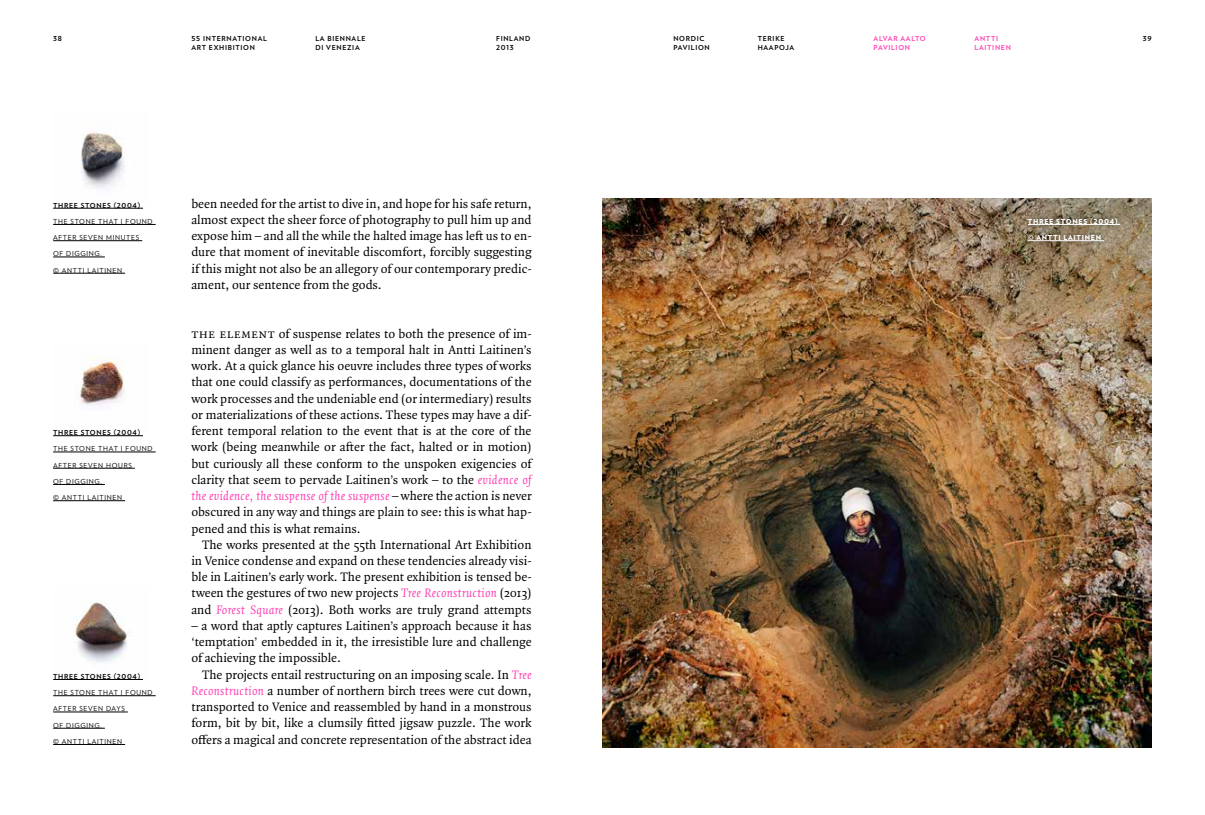
<style>
.page{position:relative;width:1205px;height:815px;background:#fff}
.page>*{position:absolute;margin:0;border:0;box-sizing:border-box;transform-origin:0 0}
.t1{font:13.12px/16.2px "Quadraat OT";color:#000;text-align:justify}
.t2{font:6.88px "Verlag";letter-spacing:.1em;color:#000}
.t3{font:700 6.88px/9.4px "Verlag";letter-spacing:.1em;color:#000}
.t4{font:900 6.88px "Verlag";letter-spacing:.1em;color:#fff}
.t5{font:700 6.88px/9.4px "Verlag";letter-spacing:.1em;color:#ff3fb4}
.s1{font-style:italic;color:#ff3fb4}
</style>
<div class="page">
<img style="left:602px;top:198px;width:550px;height:550px">
<div style="left:1021px;top:211px;width:105px;height:38px;background:#000;opacity:.75"></div>
<hr style="left:1028px;top:224px;width:92px;height:1px;background:#fff">
<hr style="left:1028px;top:240px;width:76px;height:1px;background:#fff">
<img style="left:74px;top:602px;width:53px;height:61px">
<hr style="left:53px;top:679px;width:90px;height:1px;background:#000">
<hr style="left:53px;top:695px;width:103px;height:1px;background:#000">
<hr style="left:53px;top:712px;width:75px;height:1px;background:#000">
<hr style="left:53px;top:728px;width:52px;height:1px;background:#000">
<hr style="left:53px;top:744px;width:72px;height:1px;background:#000">
<img style="left:81px;top:132px;width:44px;height:57px">
<hr style="left:53px;top:208px;width:90px;height:1px;background:#000">
<hr style="left:53px;top:224px;width:103px;height:1px;background:#000">
<hr style="left:53px;top:240px;width:89px;height:1px;background:#000">
<hr style="left:53px;top:257px;width:52px;height:1px;background:#000">
<hr style="left:53px;top:273px;width:72px;height:1px;background:#000">
<img style="left:53px;top:356px;width:90px;height:81px">
<hr style="left:53px;top:435px;width:90px;height:1px;background:#000">
<hr style="left:53px;top:452px;width:103px;height:1px;background:#000">
<hr style="left:53px;top:468px;width:82px;height:1px;background:#000">
<hr style="left:53px;top:484px;width:52px;height:1px;background:#000">
<hr style="left:53px;top:500px;width:72px;height:1px;background:#000">
<p class="t3" style="left:191px;top:33px;width:32px">55 INTERNA</p>
<p class="t3" style="left:237px;top:33px;width:11px">TIONAL</p>
<p class="t3" style="left:191px;top:43px;width:33px">ART EXHIBI</p>
<p class="t3" style="left:235px;top:43px;width:11px">TION</p>
<p class="t3" style="left:315px;top:33px;width:23px">LA BIENNALE<br>DI VENE</p>
<p class="t3" style="left:496px;top:33px;width:36px">FINLAND<br>2013</p>
<p class="t3" style="left:673px;top:33px;width:38px">NORDIC<br>PAVILION</p>
<p class="t3" style="left:758px;top:33px;width:6px">TERI</p>
<p class="t3" style="left:775px;top:33px;width:10px">KE</p>
<p class="t5" style="left:974px;top:33px;width:24px">ANTTI<br>LAI</p>
<p class="t3" style="left:53px;top:33px;width:10px">38</p>
<p class="t3" style="left:1143px;top:33px;width:10px">39</p>
<p class="t5" style="left:873px;top:33px;width:11px">ALVAR</p>
<p class="t5" style="left:900px;top:33px;width:26px">AALTO</p>
<p class="t5" style="left:873px;top:43px;width:10px">PAVILION</p>
<p class="t5" style="left:987px;top:43px;width:11px">TINEN</p>
<p class="t3" style="left:758px;top:43px;width:13px">HAAPO</p>
<p class="t3" style="left:785px;top:43px;width:10px">JA</p>
<p class="t3" style="left:347px;top:43px;width:10px">ZIA</p>
<p class="t3" style="left:53px;top:200px;width:6px">THREE</p>
<p class="t3" style="left:81px;top:200px;width:16px">STONE</p>
<p class="t3" style="left:107px;top:200px;width:34px">S (2004)</p>
<p class="t2" style="left:53px;top:216px;width:101px">TH E STONE THAT I FOUND</p>
<p class="t2" style="left:53px;top:232px;width:88px">AFTER SEVEN MINUTES</p>
<p class="t2" style="left:53px;top:249px;width:50px">OF DIGGING.</p>
<p class="t2" style="left:53px;top:265px;width:71px">© ANTTI LAITINEN</p>
<p class="t3" style="left:53px;top:427px;width:6px">THREE</p>
<p class="t3" style="left:81px;top:427px;width:16px">STONE</p>
<p class="t3" style="left:107px;top:427px;width:34px">S (2004)</p>
<p class="t2" style="left:53px;top:444px;width:101px">TH E STONE THAT I FOUND</p>
<p class="t2" style="left:53px;top:460px;width:80px">AFTER SEVEN HOURS</p>
<p class="t2" style="left:53px;top:476px;width:50px">OF DIGGING.</p>
<p class="t2" style="left:53px;top:492px;width:71px">© ANTTI LAITINEN</p>
<p class="t3" style="left:53px;top:671px;width:6px">THREE</p>
<p class="t3" style="left:81px;top:671px;width:16px">STONE</p>
<p class="t3" style="left:107px;top:671px;width:34px">S (2004)</p>
<p class="t2" style="left:53px;top:687px;width:101px">TH E STONE THAT I FOUND</p>
<p class="t2" style="left:53px;top:704px;width:73px">AFTER SEVEN DAYS</p>
<p class="t2" style="left:53px;top:720px;width:50px">OF DIGGING.</p>
<p class="t2" style="left:53px;top:736px;width:71px">© ANTTI LAITINEN</p>
<p class="t1" style="left:191px;top:195px;width:342px">been needed for the artist to dive in, and hope for his safe return, almost expect the sheer force of photography to pull him up and expose him – and all the while the halted image has left us to en&shy;dure that moment of inevitable discomfort, forcibly suggesting if this might not also be an allegory of our contemporary predic&shy;ament, our sentence from the gods.</p>
<p class="t1" style="left:191px;top:325px;width:343px;text-align:left">The element of suspense relates to both the presence of im&shy;minent danger as well as to a temporal halt in Antti Laitinen’s work. At a quick glance his oeuvre includes three types of works that one could classify as performances, documentations of the work processes and the undeniable end (or intermediary) results or materializations of these actions. These types may have a dif&shy;ferent temporal relation to the event that is at the core of the work (being meanwhile or after the fact, halted or in motion) but curiously all these conform to the unspoken exigencies of clarity that seem to pervade Laitinen’s work – to the <span class="s1">evidence of the evidence, the suspense of the suspense</span> – where the action is never obscured in any way and things are plain to see: this is what hap&shy;pened and this is what remains.</p>
<p class="t1" style="left:191px;top:536px;width:342px;text-indent:11px">The works presented at the 55th International Art Exhibition in Venice condense and expand on these tendencies already visi&shy;ble in Laitinen’s early work. The present exhibition is tensed be&shy;tween the gestures of two new projects <span class="s1">Tree Reconstruction</span> (2013) and <span class="s1">Forest Square</span> (2013). Both works are truly grand attempts</p>
<p class="t1" style="left:191px;top:617px;width:342px">– a word that aptly captures Laitinen’s approach because it has ‘temptation’ embedded in it, the irresistible lure and challenge of achieving the impossible.</p>
<p class="t1" style="left:191px;top:666px;width:342px;text-indent:11px">The projects entail restructuring on an imposing scale. In <span class="s1">Tree Reconstruction</span> a number of northern birch trees were cut down, transported to Venice and reassembled by hand in a monstrous form, bit by bit, like a clumsily fitted jigsaw puzzle. The work offers a magical and concrete representation of the abstract idea</p>
<p class="t4" style="left:1028px;top:216px;width:35px">THREE STONE</p>
<p class="t4" style="left:1083px;top:216px;width:36px">S (2004)</p>
<p class="t4" style="left:1028px;top:232px;width:15px">© ANTTI</p>
<p class="t4" style="left:1063px;top:232px;width:6px">LAITINEN</p>
</div>
